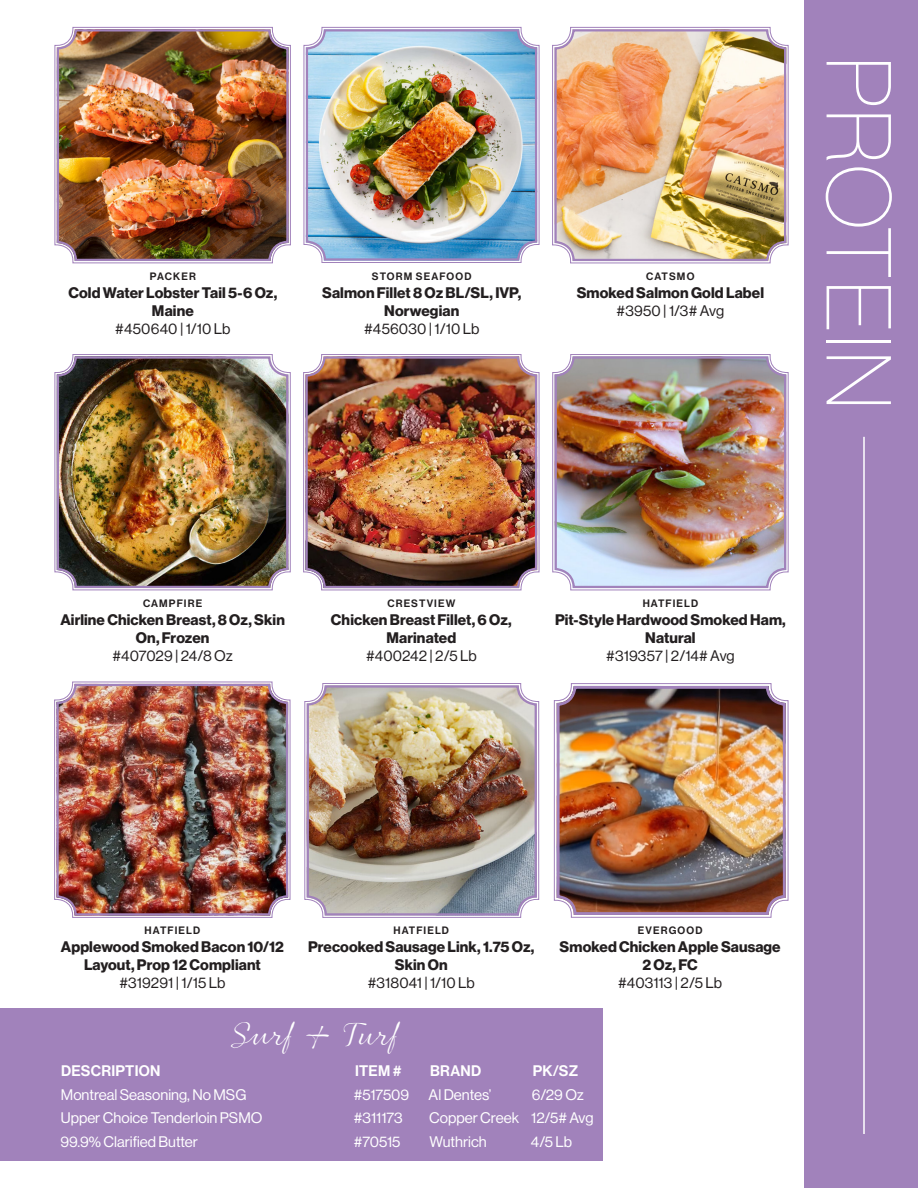
<style>
.page{position:relative;width:918px;height:1188px;background:#fff}
.page>*{position:absolute;margin:0;border:0;box-sizing:border-box;transform-origin:0 0}
.t1{font:90px "N Haas Grotesk DS Pro 25 Th";letter-spacing:.015em;color:#fff}
.t2{font:36px "Handsome Pro Classic";letter-spacing:.005em;color:#fff}
.t3{font:15px/18px "N Haas Grotesk DS Pro 75 Bd";letter-spacing:.01em;color:#231f20;text-align:center}
.t4{font:15px "N Haas Grotesk DS Pro 55 Rg";color:#fff}
.t5{font:15px "N Haas Grotesk DS Pro 55 Rg";letter-spacing:.005em;color:#231f20}
.t6{font:15px "N Haas Grotesk DS Pro 65 Md";letter-spacing:.015em;color:#fff}
.t7{font:10.5px "N Haas Grotesk DS Pro 65 Md";letter-spacing:.105em;color:#231f20}
</style>
<div class="page">
<div style="left:0;top:1008px;width:602px;height:153px;background:#a182bb"></div>
<div style="left:805px;top:0;width:113px;height:1188px;background:#a182bb"></div>
<hr style="left:863px;top:437px;width:2px;height:697px;background:#fff">
<img style="left:553px;top:683px;width:236px;height:235px">
<div style="left:557px;top:686px;width:229px;height:229px;border:3px solid #a182bb;border-radius:17px"></div>
<img style="left:54px;top:681px;width:237px;height:237px">
<div style="left:56px;top:684px;width:232px;height:232px;border:2px solid #a182bb;border-radius:18px"></div>
<img style="left:304px;top:683px;width:235px;height:235px">
<div style="left:307px;top:685px;width:230px;height:231px;border:2px solid #a182bb;border-radius:18px"></div>
<img style="left:303px;top:354px;width:237px;height:237px">
<div style="left:306px;top:356px;width:231px;height:232px;border:2px solid #a182bb;border-radius:18px"></div>
<img style="left:552px;top:354px;width:237px;height:237px">
<div style="left:555px;top:356px;width:231px;height:232px;border:2px solid #a182bb;border-radius:18px"></div>
<img style="left:54px;top:354px;width:237px;height:237px">
<div style="left:57px;top:356px;width:231px;height:232px;border:2px solid #a182bb;border-radius:18px"></div>
<img style="left:54px;top:27px;width:237px;height:237px">
<div style="left:57px;top:29px;width:232px;height:232px;border:2px solid #a182bb;border-radius:18px"></div>
<img style="left:303px;top:27px;width:237px;height:236px">
<div style="left:306px;top:29px;width:231px;height:232px;border:2px solid #a182bb;border-radius:18px"></div>
<img style="left:552px;top:27px;width:237px;height:237px">
<div style="left:554px;top:29px;width:232px;height:232px;border:2px solid #a182bb;border-radius:18px"></div>
<p class="t7" style="left:150px;top:270px;width:48px">PACKER</p>
<p class="t3" style="left:68px;top:284px;width:210px">Cold Water Lobster Tail 5-6 Oz,<br>Maine</p>
<p class="t5" style="left:115px;top:320px;width:117px">#450640 | 1/10 Lb</p>
<p class="t7" style="left:372px;top:270px;width:101px">STORM SEAFOOD</p>
<p class="t3" style="left:322px;top:284px;width:201px">Salmon Fillet 8 Oz BL/SL, IVP,<br>Norwegian</p>
<p class="t5" style="left:364px;top:320px;width:117px">#456030 | 1/10 Lb</p>
<p class="t7" style="left:646px;top:270px;width:50px">CATSMO</p>
<p class="t3" style="left:577px;top:284px;width:189px">Smoked Salmon Gold Label</p>
<p class="t5" style="left:617px;top:302px;width:109px">#3950 | 1/3# Avg</p>
<p class="t1" style="left:908px;top:56px;width:355px;rotate:90deg">PROTEIN</p>
<p class="t7" style="left:143px;top:597px;width:61px">CAMPFIRE</p>
<p class="t3" style="left:60px;top:611px;width:226px">Airline Chicken Breast, 8 Oz, Skin<br>On, Frozen</p>
<p class="t5" style="left:112px;top:647px;width:122px">#407029 | 24/8 Oz</p>
<p class="t7" style="left:387px;top:597px;width:70px">CRESTVIEW</p>
<p class="t3" style="left:331px;top:611px;width:182px">Chicken Breast Fillet, 6 Oz,<br>Marinated</p>
<p class="t5" style="left:366px;top:647px;width:112px">#400242 | 2/5 Lb</p>
<p class="t7" style="left:643px;top:597px;width:57px">HATFIELD</p>
<p class="t3" style="left:555px;top:611px;width:232px">Pit-Style Hardwood Smoked Ham,<br>Natural</p>
<p class="t5" style="left:606px;top:647px;width:130px">#319357 | 2/14# Avg</p>
<p class="t7" style="left:145px;top:924px;width:57px">HATFIELD</p>
<p class="t3" style="left:61px;top:938px;width:225px">Applewood Smoked Bacon 10/12<br>Layout, Prop 12 Compliant</p>
<p class="t5" style="left:119px;top:974px;width:107px">#319291 | 1/15 Lb</p>
<p class="t7" style="left:393px;top:924px;width:57px">HATFIELD</p>
<p class="t3" style="left:308px;top:938px;width:228px">Precooked Sausage Link, 1.75 Oz,<br>Skin On</p>
<p class="t5" style="left:368px;top:974px;width:109px">#318041 | 1/10 Lb</p>
<p class="t2" style="left:234px;top:1014px;width:165px">Surf &amp; Turf</p>
<p class="t7" style="left:638px;top:924px;width:66px">EVERGOOD</p>
<p class="t3" style="left:560px;top:938px;width:223px">Smoked Chicken Apple Sausage<br>2 Oz, FC</p>
<p class="t5" style="left:618px;top:974px;width:106px">#403113 | 2/5 Lb</p>
<p class="t6" style="left:61px;top:1062px;width:101px">DESCRIPTION</p>
<p class="t6" style="left:355px;top:1062px;width:48px">ITEM #</p>
<p class="t6" style="left:430px;top:1062px;width:52px">BRAND</p>
<p class="t6" style="left:533px;top:1062px;width:47px">PK/SZ</p>
<p class="t4" style="left:61px;top:1086px;width:187px">Montreal Seasoning, No MSG</p>
<p class="t4" style="left:354px;top:1086px;width:57px">#517509</p>
<p class="t4" style="left:429px;top:1086px;width:64px">Al Dentes’</p>
<p class="t4" style="left:532px;top:1086px;width:54px">6/29 Oz</p>
<p class="t4" style="left:61px;top:1109px;width:203px">Upper Choice Tenderloin PSMO</p>
<p class="t4" style="left:354px;top:1109px;width:51px">#311173</p>
<p class="t4" style="left:429px;top:1109px;width:91px">Copper Creek</p>
<p class="t4" style="left:531px;top:1109px;width:64px">12/5# Avg</p>
<p class="t4" style="left:61px;top:1133px;width:139px">99.9% Clarified Butter</p>
<p class="t4" style="left:354px;top:1133px;width:48px">#70515</p>
<p class="t4" style="left:429px;top:1133px;width:59px">Wuthrich</p>
<p class="t4" style="left:531px;top:1133px;width:43px">4/5 Lb</p>
</div>
